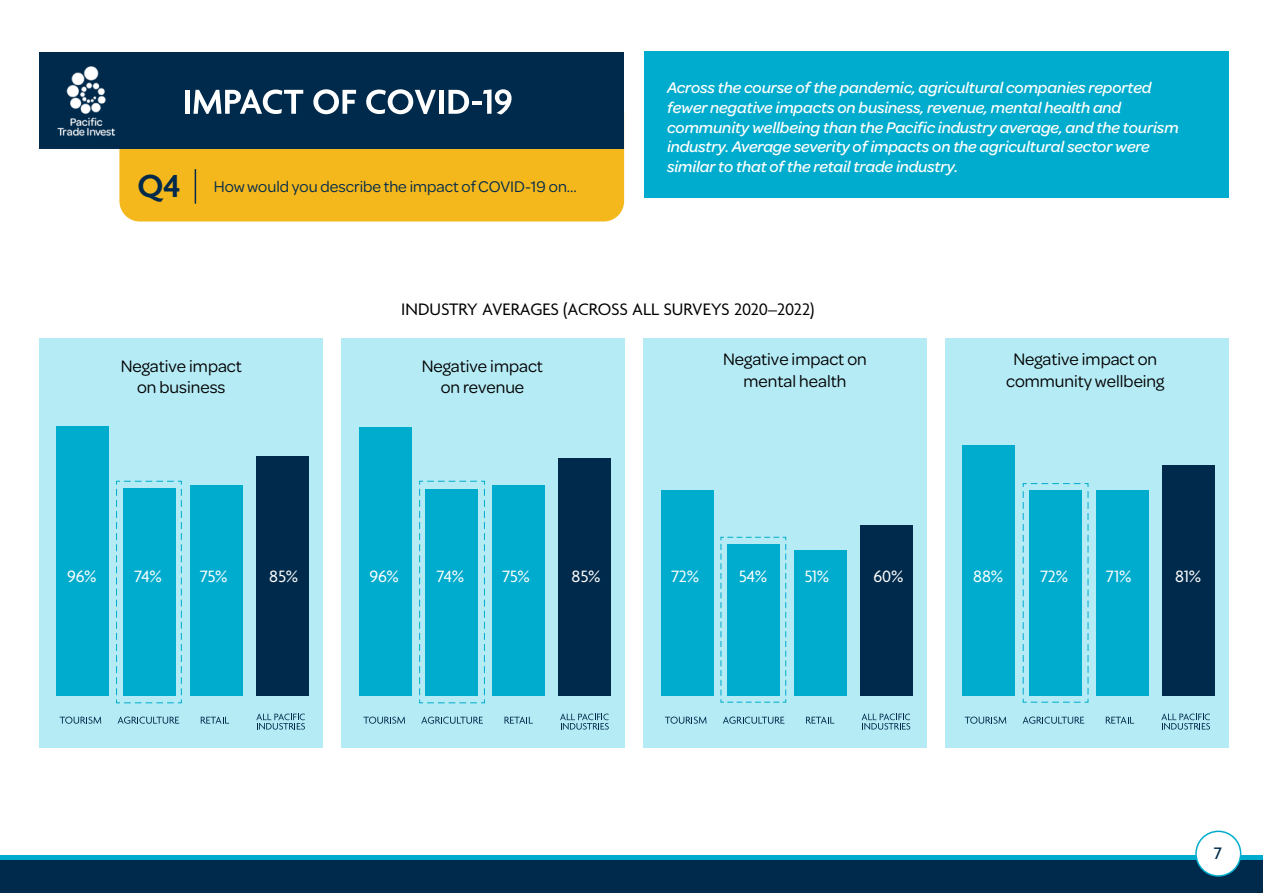
<style>
.page{position:relative;width:1263px;height:893px;background:#fff}
.page>*{position:absolute;margin:0;border:0;box-sizing:border-box;transform-origin:0 0}
.t1{font:600 34.5px "Agenda";color:#002a4b}
.t2{font:18px "Agenda";color:#000}
.t3{font:500 18px "Agenda";color:#002a4b}
.t4{font:17.7px/21.3px "Omnes";color:#000;text-align:center}
.t5{font:17.7px "Agenda";color:#fff}
.t6{font:italic 500 16.5px/19.8px "Omnes";letter-spacing:-.005em;color:#fff}
.t7{font:16.5px "Omnes";color:#002a4b}
</style>
<div class="page">
<div style="left:0;top:857px;width:1263px;height:36px;background:#002a4b"></div>
<div style="left:0;top:855px;width:1263px;height:5px;background:#00accd"></div>
<div style="left:119px;top:94px;width:505px;height:127px;background:#f5b81c;border-radius:20px"></div>
<div style="left:40px;top:52px;width:584px;height:97px;background:#002a4b"></div>
<div style="left:645px;top:51px;width:584px;height:147px;background:#00accd"></div>
<hr style="left:185px;top:90px;width:4px;height:24px;background:#fff">
<svg style="left:193px;top:90px;width:110px;height:24px"></svg>
<svg style="left:313px;top:89px;width:43px;height:25px"></svg>
<svg style="left:366px;top:89px;width:70px;height:25px"></svg>
<div style="left:439px;top:90px;width:5px;height:24px;background:#fff"></div>
<svg style="left:448px;top:89px;width:63px;height:26px"></svg>
<img style="left:57px;top:66px;width:59px;height:70px">
<hr style="left:195px;top:169px;width:1px;height:35px;background:#002a4b">
<div style="left:40px;top:338px;width:283px;height:410px;background:#b5ebf5"></div>
<svg style="left:60px;top:717px;width:41px;height:7px"></svg>
<svg style="left:118px;top:717px;width:61px;height:7px"></svg>
<svg style="left:201px;top:717px;width:28px;height:7px"></svg>
<div style="left:57px;top:426px;width:52px;height:270px;background:#00accd"></div>
<div style="left:190px;top:485px;width:53px;height:211px;background:#00accd"></div>
<div style="left:256px;top:456px;width:53px;height:240px;background:#002a4b"></div>
<svg style="left:116px;top:480px;width:66px;height:223px"></svg>
<div style="left:342px;top:338px;width:283px;height:410px;background:#b5ebf5"></div>
<svg style="left:256px;top:713px;width:49px;height:17px"></svg>
<svg style="left:363px;top:717px;width:42px;height:7px"></svg>
<svg style="left:421px;top:717px;width:62px;height:7px"></svg>
<svg style="left:504px;top:717px;width:29px;height:7px"></svg>
<svg style="left:560px;top:714px;width:49px;height:16px"></svg>
<div style="left:359px;top:427px;width:52px;height:269px;background:#00accd"></div>
<div style="left:492px;top:485px;width:53px;height:211px;background:#00accd"></div>
<div style="left:559px;top:458px;width:52px;height:238px;background:#002a4b"></div>
<div style="left:644px;top:338px;width:283px;height:410px;background:#b5ebf5"></div>
<div style="left:661px;top:490px;width:52px;height:206px;background:#00accd"></div>
<div style="left:794px;top:550px;width:53px;height:146px;background:#00accd"></div>
<div style="left:861px;top:525px;width:52px;height:171px;background:#002a4b"></div>
<div style="left:946px;top:338px;width:283px;height:410px;background:#b5ebf5"></div>
<div style="left:962px;top:445px;width:53px;height:251px;background:#00accd"></div>
<div style="left:1096px;top:490px;width:52px;height:206px;background:#00accd"></div>
<div style="left:1162px;top:465px;width:53px;height:231px;background:#002a4b"></div>
<svg style="left:665px;top:717px;width:41px;height:7px"></svg>
<svg style="left:723px;top:717px;width:61px;height:7px"></svg>
<svg style="left:806px;top:717px;width:28px;height:7px"></svg>
<svg style="left:861px;top:714px;width:49px;height:16px"></svg>
<svg style="left:965px;top:717px;width:41px;height:7px"></svg>
<svg style="left:1022px;top:717px;width:62px;height:7px"></svg>
<svg style="left:1106px;top:717px;width:28px;height:7px"></svg>
<svg style="left:1161px;top:714px;width:49px;height:16px"></svg>
<svg style="left:419px;top:480px;width:66px;height:223px"></svg>
<svg style="left:720px;top:537px;width:66px;height:166px"></svg>
<svg style="left:1022px;top:483px;width:67px;height:220px"></svg>
<div style="left:1196px;top:831px;width:45px;height:45px;background:#fff;border-radius:50%"></div>
<div style="left:1195px;top:831px;width:46px;height:46px;border:2px solid #00accd;border-radius:50%"></div>
<h1 class="t1" style="left:138px;top:168px;width:45px">Q4</h1>
<p class="t7" style="left:214px;top:175px;width:365px">How would you describe the impact of COVID-19 on...</p>
<p class="t6" style="left:667px;top:77px;width:513px">Across the course of the pandemic, agricultural companies reported fewer negative impacts on business, revenue, mental health and community wellbeing than the Pacific industry average, and the tourism industry. Average severity of impacts on the agricultural sector were similar to that of the retail trade industry.</p>
<p class="t2" style="left:401px;top:299px;width:415px">INDUSTRY AVERAGES (ACROSS ALL SURVEYS 2020–2022)</p>
<p class="t4" style="left:121px;top:355px;width:123px">Negative impact on business</p>
<p class="t5" style="left:67px;top:567px;width:31px">96%</p>
<p class="t5" style="left:134px;top:567px;width:29px">74%</p>
<p class="t5" style="left:200px;top:567px;width:29px">75%</p>
<p class="t5" style="left:269px;top:567px;width:30px">85%</p>
<p class="t4" style="left:422px;top:355px;width:123px">Negative impact on revenue</p>
<p class="t5" style="left:369px;top:567px;width:31px">96%</p>
<p class="t5" style="left:437px;top:567px;width:29px">74%</p>
<p class="t5" style="left:502px;top:567px;width:29px">75%</p>
<p class="t5" style="left:571px;top:567px;width:30px">85%</p>
<p class="t4" style="left:723px;top:348px;width:145px">Negative impact on mental health</p>
<p class="t4" style="left:1006px;top:348px;width:160px">Negative impact on community wellbeing</p>
<p class="t5" style="left:671px;top:567px;width:29px">72%</p>
<p class="t5" style="left:739px;top:567px;width:30px">54%</p>
<p class="t5" style="left:804px;top:567px;width:26px">51%</p>
<p class="t5" style="left:873px;top:567px;width:32px">60%</p>
<p class="t5" style="left:973px;top:567px;width:31px">88%</p>
<p class="t5" style="left:1040px;top:567px;width:29px">72%</p>
<p class="t5" style="left:1106px;top:567px;width:27px">71%</p>
<p class="t5" style="left:1175px;top:567px;width:27px">81%</p>
<p class="t3" style="left:1214px;top:844px;width:10px">7</p>
</div>
